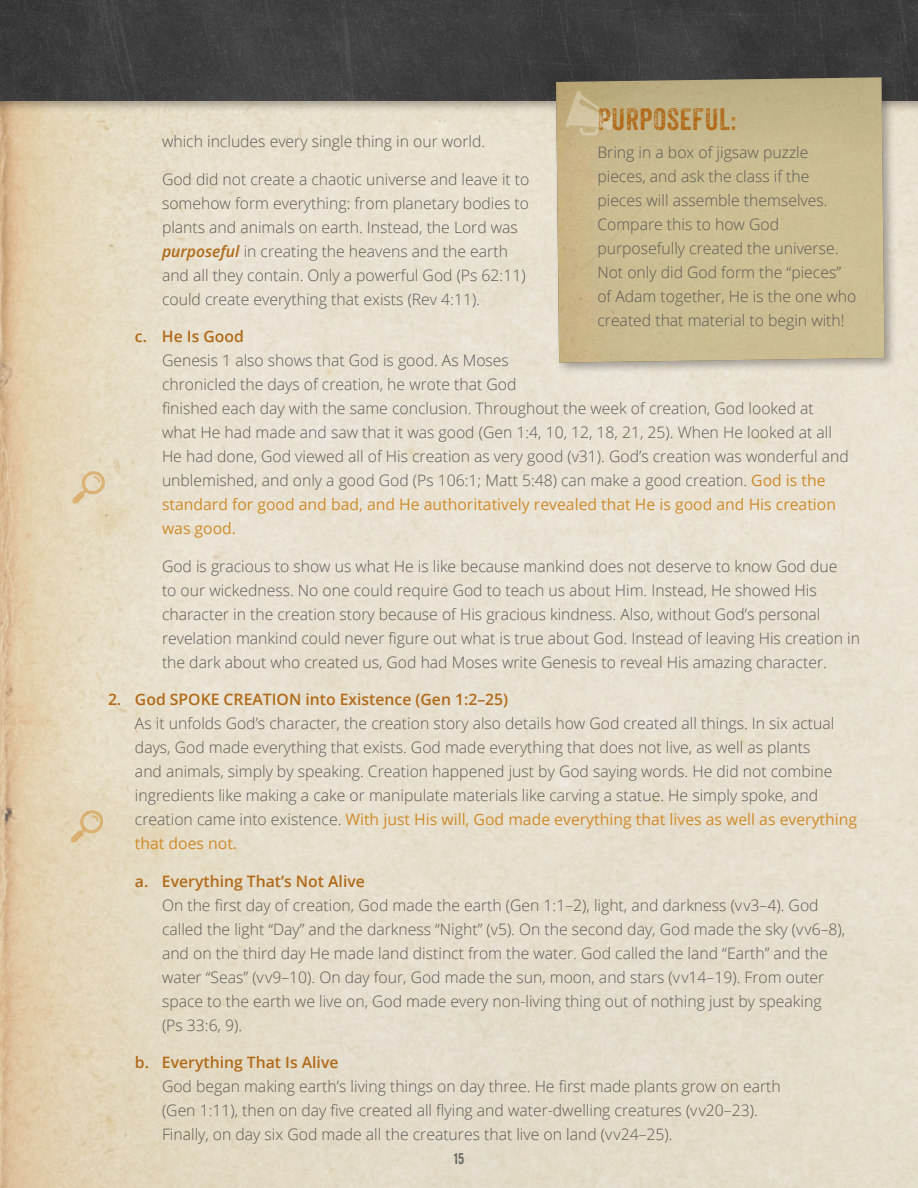
<style>
.page{position:relative;width:918px;height:1188px;background:#fff}
.page>*{position:absolute;margin:0;border:0;box-sizing:border-box;transform-origin:0 0}
.Call_Out_Title{font:30px "Anodyne";color:#b06a19}
._3__Commentary_Text{font:300 15.75px/24px "Open Sans";color:#5b5955}
._2__Commentary_Text{font:300 15.75px/24px "Open Sans";color:#5b5955}
.Callout_Text{font:300 15.75px/24px "Open Sans";color:#5b5955}
.t1{font:15px "Anodyne";color:#5b5955}
.s1{font-weight:600;font-style:italic;color:#b06a19}
.s2{font-weight:600;color:#b06a19}
.s3{font-weight:400;color:#cf8b2b}
</style>
<div class="page">
<img style="left:0;top:113px;width:918px;height:1075px">
<div style="left:0;top:0;width:918px;height:113px;background:#231f20;opacity:.35"></div>
<img style="left:0;top:0;width:918px;height:100px">
<svg style="left:71px;top:809px;width:33px;height:34px"></svg>
<svg style="left:72px;top:470px;width:34px;height:34px"></svg>
<div style="left:553px;top:74px;width:345px;height:301px;background:#231f20;opacity:.35"></div>
<img style="left:556px;top:77px;width:329px;height:286px">
<svg style="left:565px;top:91px;width:50px;height:45px;background:#c7b78e"></svg>
<p class="Call_Out_Title" style="left:597px;top:101px;width:141px">PURPOSEFUL:</p>
<p class="_3__Commentary_Text" style="left:162px;top:129px;width:325px">which includes every single thing in our world.</p>
<p class="_3__Commentary_Text" style="left:162px;top:167px;width:369px">God did not create a chaotic universe and leave it to somehow form everything: from planetary bodies to plants and animals on earth. Instead, the Lord was <span class="s1">purposeful</span> in creating the heavens and the earth and all they contain. Only a powerful God (Ps 62:11) could create everything that exists (Rev 4:11).</p>
<p class="_3__Commentary_Text" style="left:162px;top:324px;width:688px;text-indent:-27px"><span class="s2">c. He Is Good<br></span>Genesis 1 also shows that God is good. As Moses<br>chronicled the days of creation, he wrote that God<br>finished each day with the same conclusion. Throughout the week of creation, God looked at what He had made and saw that it was good (Gen 1:4, 10, 12, 18, 21, 25). When He looked at all He had done, God viewed all of His creation as very good (v31). God’s creation was wonderful and unblemished, and only a good God (Ps 106:1; Matt 5:48) can make a good creation. <span class="s3">God is the standard for good and bad, and He authoritatively revealed that He is good and His creation was good.</span></p>
<p class="_3__Commentary_Text" style="left:162px;top:554px;width:699px">God is gracious to show us what He is like because mankind does not deserve to know God due<br>to our wickedness. No one could require God to teach us about Him. Instead, He showed His character in the creation story because of His gracious kindness. Also, without God’s personal revelation mankind could never figure out what is true about God. Instead of leaving His creation in the dark about who created us, God had Moses write Genesis to reveal His amazing character.</p>
<p class="_2__Commentary_Text" style="left:135px;top:687px;width:724px;text-indent:-27px"><span class="s2">2. God SPOKE CREATION into Existence (Gen 1:2–25)<br></span>As it unfolds God’s character, the creation story also details how God created all things. In six actual days, God made everything that exists. God made everything that does not live, as well as plants<br>and animals, simply by speaking. Creation happened just by God saying words. He did not combine ingredients like making a cake or manipulate materials like carving a statue. He simply spoke, and creation came into existence. <span class="s3">With just His will, God made everything that lives as well as everything that does not.</span></p>
<p class="_3__Commentary_Text" style="left:162px;top:869px;width:685px;text-indent:-27px"><span class="s2">a. Everything That’s Not Alive<br></span>On the first day of creation, God made the earth (Gen 1:1–2), light, and darkness (v v3–4). God called the light “Day” and the darkness “Night” (v5). On the second day, God made the sky (v v6–8), and on the third day He made land distinct from the water. God called the land “Earth” and the water “Seas” (v v9–10). On day four, God made the sun, moon, and stars (v v14–19). From outer space to the earth we live on, God made every non-living thing out of nothing just by speaking (Ps 33:6, 9).</p>
<p class="_3__Commentary_Text" style="left:162px;top:1050px;width:620px;text-indent:-27px"><span class="s2">b. Everything That Is Alive<br></span>God began making earth’s living things on day three. He first made plants grow on earth (Gen 1:11), then on day five created all flying and water-dwelling creatures (v v20–23).<br>Finally, on day six God made all the creatures that live on land (v v24–25).</p>
<p class="Callout_Text" style="left:597px;top:139px;width:260px">Bring in a box of jigsaw puzzle pieces, and ask the class if the pieces will assemble themselves.<br>Compare this to how God purposefully created the universe.<br>Not only did God form the “pieces” of Adam together, He is the one who created that material to begin with!</p>
<p class="t1" style="left:454px;top:1150px;width:12px">15</p>
</div>
